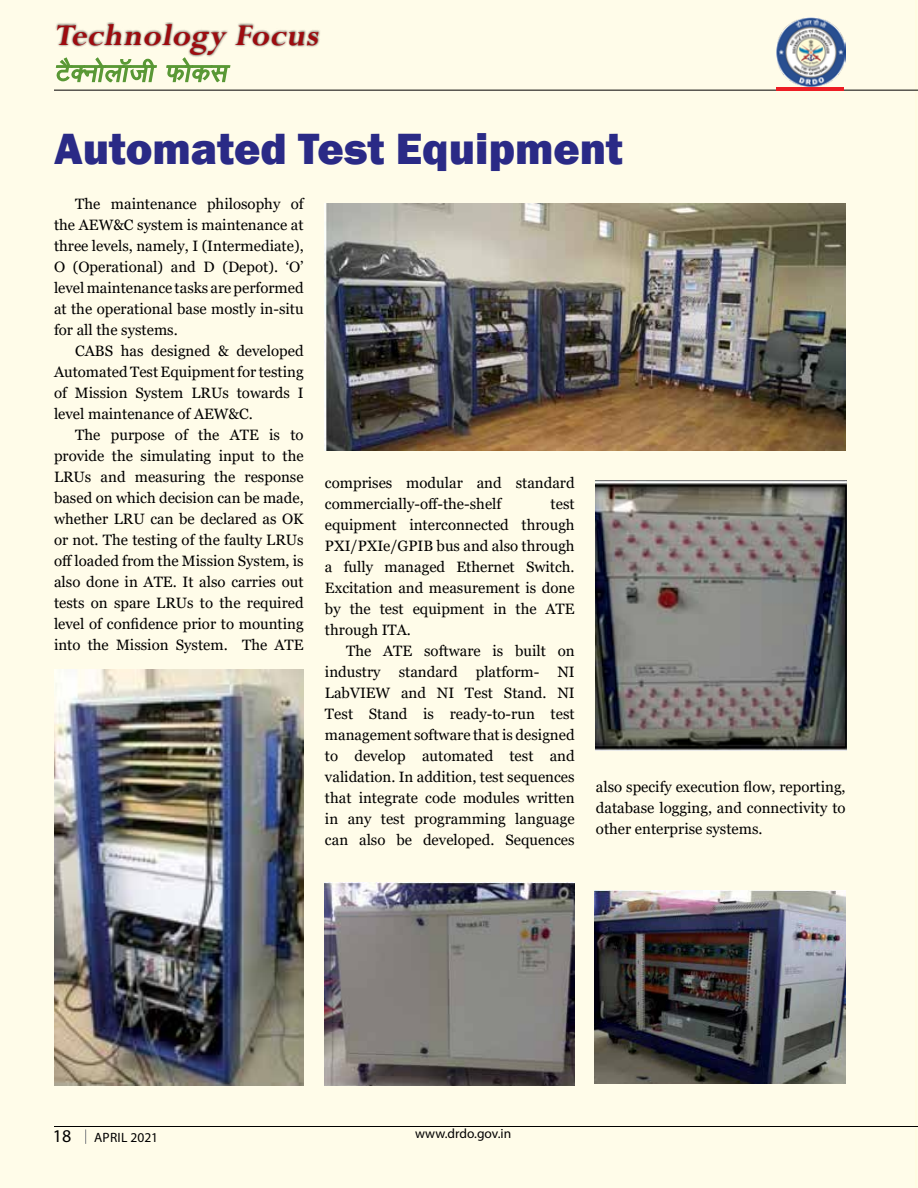
<style>
.page{position:relative;width:918px;height:1188px;background:#fff}
.page>*{position:absolute;margin:0;border:0;box-sizing:border-box;transform-origin:0 0}
.t1{font:800 45px "Franklin Gothic";color:#2a2a86}
.t2{font:italic 700 33.6px "Perpetua";color:#9e0b0f}
.t3{font:18px "Myriad Pro";color:#000}
.t4{font:15px/21px "Georgia";color:#000;text-align:justify}
.t5{font:13.5px "Myriad Pro";color:#000}
.t6{font:13.5px "Myriad Pro";letter-spacing:.02em;color:#000}
</style>
<div class="page">
<hr style="left:915px;top:0;width:3px;height:1188px;background:#fffcdf">
<div style="left:0;top:0;width:916px;height:1188px;background:#fffce9"></div>
<div style="left:55px;top:22px;width:266px;height:36px;background:#000;opacity:.75"></div>
<svg style="left:55px;top:56px;width:103px;height:34px"></svg>
<svg style="left:165px;top:56px;width:66px;height:34px"></svg>
<hr style="left:54px;top:90px;width:864px;height:1px;background:#000">
<img style="left:777px;top:18px;width:69px;height:68px">
<hr style="left:776px;top:87px;width:68px;height:3px;background:#ed1d24">
<hr style="left:54px;top:1126px;width:864px;height:1px;background:#000">
<svg style="left:85px;top:1129px;width:1px;height:15px"></svg>
<img style="left:54px;top:669px;width:250px;height:417px">
<img style="left:595px;top:891px;width:251px;height:193px">
<img style="left:325px;top:882px;width:250px;height:204px">
<img style="left:596px;top:481px;width:250px;height:270px">
<img style="left:325px;top:203px;width:521px;height:247px">
<h2 class="t2" style="left:54px;top:14px;width:273px">Technology Focus</h2>
<h1 class="t1" style="left:54px;top:120px;width:571px">Automated Test Equipment</h1>
<p class="t4" style="left:54px;top:194px;width:251px;text-indent:21px">The maintenance philosophy of the AEW&amp;C system is maintenance at three levels, namely, I (Intermediate), O (Operational) and D (Depot). ‘O’ level maintenance tasks are performed at the operational base mostly in-situ for all the systems.</p>
<p class="t4" style="left:54px;top:341px;width:251px;text-indent:21px">CABS has designed &amp; developed Automated Test Equipment for testing of Mission System LRUs towards I level maintenance of AEW&amp;C.</p>
<p class="t4" style="left:54px;top:425px;width:251px;text-indent:21px">The purpose of the ATE is to provide the simulating input to the LRUs and measuring the response based on which decision can be made, whether LRU can be declared as OK or not. The testing of the faulty LRUs off loaded from the Mission System, is also done in ATE. It also carries out tests on spare LRUs to the required level of confidence prior to mounting into the Mission System. The ATE</p>
<p class="t4" style="left:325px;top:472px;width:251px">comprises modular and standard commercially-off-the-shelf</p>
<p class="t4" style="left:325px;top:493px;width:251px;text-indent:226px">test equipment interconnected through PXI/PXIe/GPIB bus and also through a fully managed Ethernet Switch.<br>Excitation and measurement is done by the test equipment in the ATE through ITA.</p>
<p class="t4" style="left:325px;top:640px;width:251px;text-indent:21px">The ATE software is built on industry standard platform- NI LabVIEW and NI Test Stand. NI Test Stand is ready-to-run test management software that is designed to develop automated test and validation. In addition, test sequences that integrate code modules written in any test programming language can also be developed. Sequences</p>
<p class="t4" style="left:596px;top:777px;width:251px">also specify execution flow, reporting, database logging, and connectivity to other enterprise systems.</p>
<p class="t3" style="left:53px;top:1125px;width:20px">18</p>
<p class="t5" style="left:415px;top:1125px;width:98px">www.drdo.gov.in</p>
<p class="t6" style="left:94px;top:1129px;width:66px">APRIL 2021</p>
</div>
